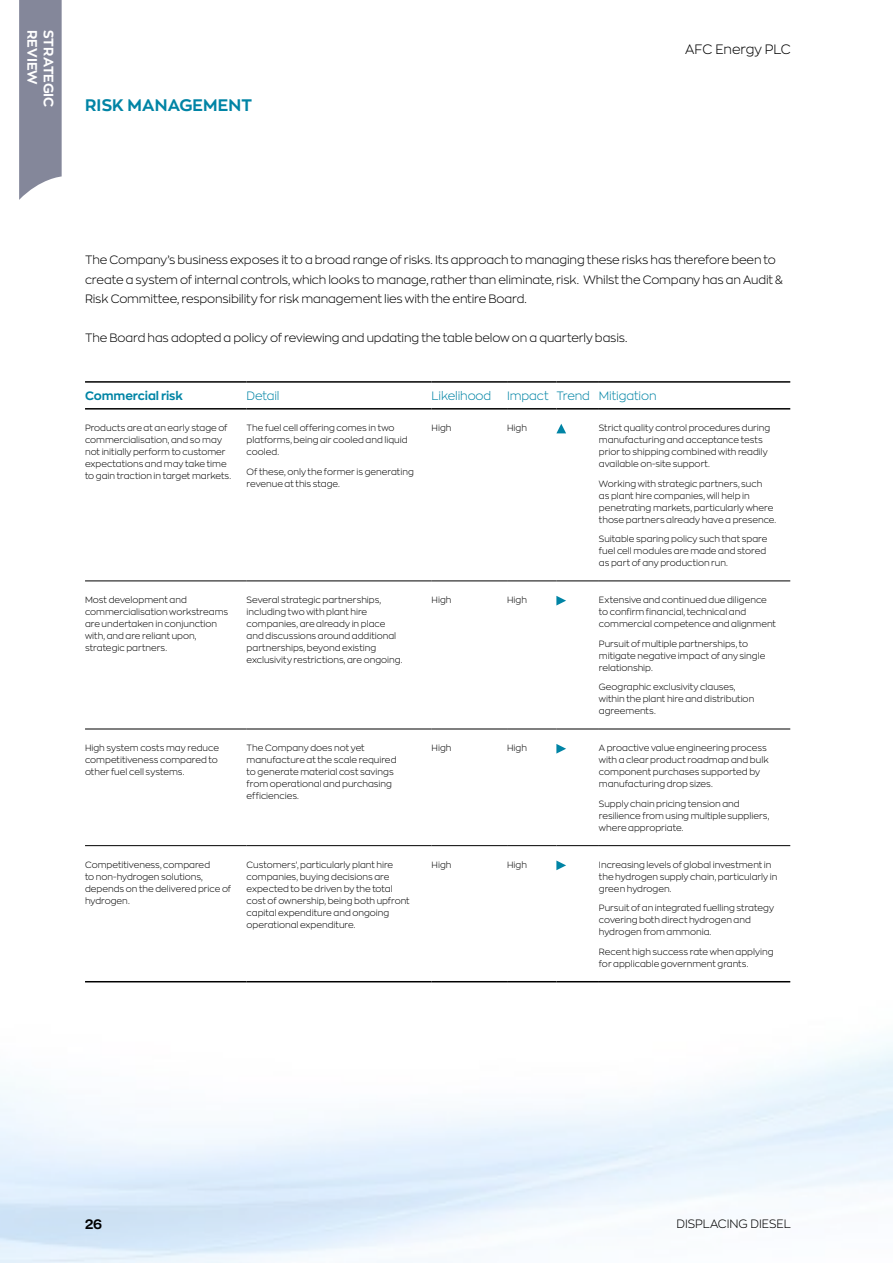
<style>
.page{position:relative;width:893px;height:1263px;background:#fff}
.page>*{position:absolute;margin:0;border:0;box-sizing:border-box;transform-origin:0 0}
.t1{font:700 16.5px "Zona Pro";letter-spacing:.01em;color:#0084a5}
.t2{font:700 13.5px "Zona Pro";letter-spacing:.005em;color:#fff}
.t3{font:300 13.5px "Zona Pro";color:#000}
.t4{font:700 13.5px "Zona Pro";color:#000}
.t5{font:300 12px/19.5px "Zona Pro";letter-spacing:-.01em;color:#000}
.t6{font:300 12px "Zona Pro";letter-spacing:-.01em;color:#0084a5}
.t7{font:700 12px "Zona Pro";letter-spacing:-.005em;color:#0084a5}
.t8{font:300 9px/12px "Zona Pro";color:#000}
</style>
<div class="page">
<hr style="left:85px;top:381px;width:162px;height:2px;background:#000">
<hr style="left:247px;top:381px;width:185px;height:2px;background:#000">
<hr style="left:432px;top:381px;width:75px;height:2px;background:#000">
<hr style="left:507px;top:381px;width:49px;height:2px;background:#000">
<hr style="left:556px;top:381px;width:43px;height:2px;background:#000">
<hr style="left:599px;top:381px;width:191px;height:2px;background:#000">
<hr style="left:85px;top:408px;width:162px;height:2px;background:#000">
<hr style="left:247px;top:408px;width:185px;height:2px;background:#000">
<hr style="left:432px;top:408px;width:75px;height:2px;background:#000">
<hr style="left:507px;top:408px;width:49px;height:2px;background:#000">
<hr style="left:556px;top:408px;width:43px;height:2px;background:#000">
<hr style="left:599px;top:408px;width:191px;height:2px;background:#000">
<hr style="left:85px;top:981px;width:162px;height:1px;background:#000">
<hr style="left:247px;top:981px;width:185px;height:1px;background:#000">
<hr style="left:432px;top:981px;width:75px;height:1px;background:#000">
<hr style="left:507px;top:981px;width:49px;height:1px;background:#000">
<hr style="left:556px;top:981px;width:43px;height:1px;background:#000">
<hr style="left:599px;top:981px;width:191px;height:1px;background:#000">
<hr style="left:85px;top:580px;width:162px;height:1px;background:#000">
<hr style="left:247px;top:580px;width:185px;height:1px;background:#000">
<hr style="left:432px;top:580px;width:75px;height:1px;background:#000">
<hr style="left:507px;top:580px;width:49px;height:1px;background:#000">
<hr style="left:556px;top:580px;width:43px;height:1px;background:#000">
<hr style="left:599px;top:580px;width:191px;height:1px;background:#000">
<hr style="left:85px;top:729px;width:162px;height:1px;background:#000">
<hr style="left:247px;top:729px;width:185px;height:1px;background:#000">
<hr style="left:432px;top:729px;width:75px;height:1px;background:#000">
<hr style="left:507px;top:729px;width:49px;height:1px;background:#000">
<hr style="left:556px;top:729px;width:43px;height:1px;background:#000">
<hr style="left:599px;top:729px;width:191px;height:1px;background:#000">
<hr style="left:85px;top:845px;width:162px;height:1px;background:#000">
<hr style="left:247px;top:845px;width:185px;height:1px;background:#000">
<hr style="left:432px;top:845px;width:75px;height:1px;background:#000">
<hr style="left:507px;top:845px;width:49px;height:1px;background:#000">
<hr style="left:556px;top:845px;width:43px;height:1px;background:#000">
<hr style="left:599px;top:845px;width:191px;height:1px;background:#000">
<svg style="left:556px;top:424px;width:10px;height:9px"></svg>
<svg style="left:556px;top:596px;width:10px;height:9px"></svg>
<svg style="left:556px;top:744px;width:10px;height:10px"></svg>
<svg style="left:556px;top:860px;width:10px;height:10px"></svg>
<svg style="left:19px;top:0;width:43px;height:200px;background:#8e91a2"></svg>
<h2 class="t2" style="left:41px;top:30px;width:56px;rotate:90deg">REVIEW</h2>
<h2 class="t2" style="left:58px;top:30px;width:79px;rotate:90deg">STRATEGIC</h2>
<h1 class="t1" style="left:85px;top:94px;width:168px">RISK MANAGEMENT</h1>
<h2 class="t3" style="left:685px;top:40px;width:107px">AFC Energy PLC</h2>
<p class="t5" style="left:85px;top:250px;width:699px">The Company’s business exposes it to a broad range of risks. Its approach to managing these risks has therefore been to create a system of internal controls, which looks to manage, rather than eliminate, risk. Whilst the Company has an Audit &amp;<br>Risk Committee, responsibility for risk management lies with the entire Board.</p>
<h3 class="t5" style="left:85px;top:328px;width:544px">The Board has adopted a policy of reviewing and updating the table below on a quarterly basis.</h3>
<h3 class="t7" style="left:85px;top:388px;width:99px">Commercial risk</h3>
<h3 class="t6" style="left:247px;top:388px;width:35px">Detail</h3>
<h3 class="t6" style="left:432px;top:388px;width:61px">Likelihood</h3>
<h3 class="t6" style="left:507px;top:388px;width:151px">Impact Trend Mitigation</h3>
<p class="t8" style="left:85px;top:422px;width:148px">Products are at an early stage of commercialisation, and so may not initially perform to customer expectations and may take time to gain traction in target markets.</p>
<p class="t8" style="left:247px;top:422px;width:162px">The fuel cell offering comes in two platforms, being air cooled and liquid cooled.</p>
<p class="t8" style="left:432px;top:422px;width:21px">High</p>
<p class="t8" style="left:507px;top:422px;width:21px">High</p>
<p class="t8" style="left:599px;top:422px;width:173px">Strict quality control procedures during manufacturing and acceptance tests prior to shipping combined with readily available on-site support.</p>
<p class="t8" style="left:599px;top:477px;width:179px">Working with strategic partners, such<br>as plant hire companies, will help in penetrating markets, particularly where those partners already have a presence.</p>
<p class="t8" style="left:599px;top:532px;width:170px">Suitable sparing policy such that spare fuel cell modules are made and stored as part of any production run.</p>
<p class="t8" style="left:247px;top:465px;width:169px">Of these, only the former is generating revenue at this stage.</p>
<p class="t8" style="left:85px;top:594px;width:145px">Most development and commercialisation workstreams are undertaken in conjunction with, and are reliant upon, strategic partners.</p>
<p class="t8" style="left:247px;top:594px;width:157px">Several strategic partnerships, including two with plant hire companies, are already in place and discussions around additional partnerships, beyond existing exclusivity restrictions, are ongoing.</p>
<p class="t8" style="left:432px;top:594px;width:21px">High</p>
<p class="t8" style="left:507px;top:594px;width:21px">High</p>
<p class="t8" style="left:599px;top:594px;width:179px">Extensive and continued due diligence to confirm financial, technical and commercial competence and alignment</p>
<p class="t8" style="left:599px;top:637px;width:168px">Pursuit of multiple partnerships, to mitigate negative impact of any single relationship.</p>
<p class="t8" style="left:599px;top:680px;width:157px">Geographic exclusivity clauses, within the plant hire and distribution agreements.</p>
<p class="t8" style="left:85px;top:742px;width:135px">High system costs may reduce competitiveness compared to other fuel cell systems.</p>
<p class="t8" style="left:247px;top:742px;width:151px">The Company does not yet manufacture at the scale required to generate material cost savings from operational and purchasing efficiencies.</p>
<p class="t8" style="left:432px;top:742px;width:21px">High</p>
<p class="t8" style="left:507px;top:742px;width:21px">High</p>
<p class="t8" style="left:599px;top:742px;width:171px">A proactive value engineering process with a clear product roadmap and bulk component purchases supported by manufacturing drop sizes.</p>
<p class="t8" style="left:599px;top:797px;width:172px">Supply chain pricing tension and resilience from using multiple suppliers, where appropriate.</p>
<p class="t8" style="left:85px;top:858px;width:148px">Competitiveness, compared<br>to non-hydrogen solutions, depends on the delivered price of hydrogen.</p>
<p class="t8" style="left:247px;top:858px;width:165px">Customers’, particularly plant hire companies, buying decisions are expected to be driven by the total cost of ownership, being both upfront capital expenditure and ongoing operational expenditure.</p>
<p class="t8" style="left:432px;top:858px;width:21px">High</p>
<p class="t8" style="left:507px;top:858px;width:21px">High</p>
<p class="t8" style="left:599px;top:858px;width:180px">Increasing levels of global investment in the hydrogen supply chain, particularly in green hydrogen.</p>
<p class="t8" style="left:599px;top:902px;width:177px">Pursuit of an integrated fuelling strategy covering both direct hydrogen and hydrogen from ammonia.</p>
<p class="t8" style="left:599px;top:945px;width:176px">Recent high success rate when applying for applicable government grants.</p>
<h2 class="t4" style="left:85px;top:1215px;width:19px">26</h2>
<h3 class="t5" style="left:676px;top:1214px;width:116px">DISPLACING DIESEL</h3>
</div>
